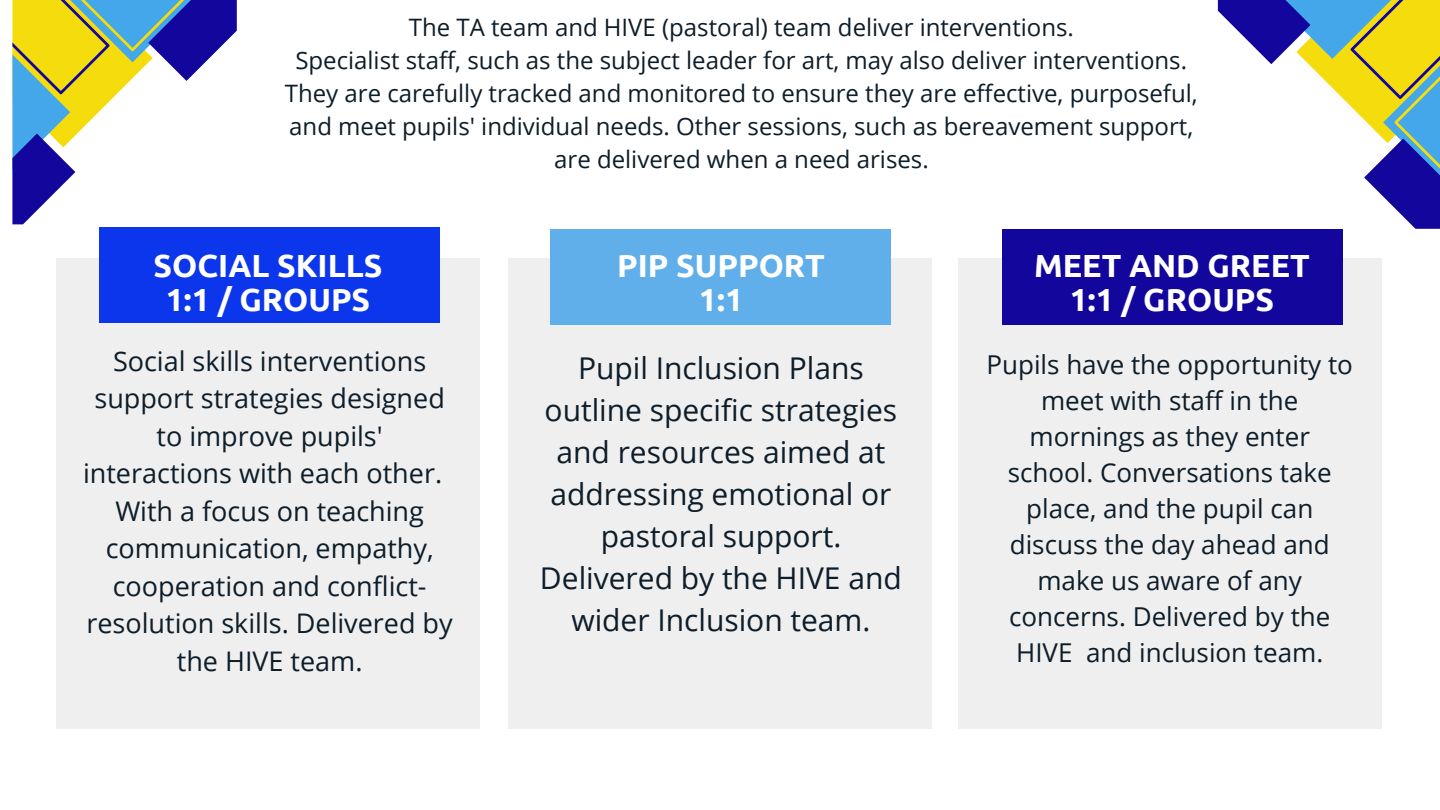
<style>
.page{position:relative;width:1440px;height:810px;background:#fff}
.page>*{position:absolute;margin:0;border:0;box-sizing:border-box;transform-origin:0 0}
.t1{font:700 32px/34.5px "Ubuntu";color:#fff;text-align:center}
.t2{font:30px/42px "Open Sans";color:#0d1d29;text-align:center}
.t3{font:27px/37.5px "Open Sans";color:#0d1d29;text-align:center}
.t4{font:26px/36px "Open Sans";color:#0d1d29;text-align:center}
.t5{font:24px/33px "Open Sans";color:#0d1d29;text-align:center}
</style>
<div class="page">
<div style="left:56px;top:259px;width:424px;height:470px;background:#efefef"></div>
<div style="left:99px;top:227px;width:341px;height:96px;background:#0c36eb"></div>
<div style="left:508px;top:259px;width:424px;height:470px;background:#efefef"></div>
<div style="left:550px;top:229px;width:340px;height:96px;background:#61afea"></div>
<div style="left:958px;top:259px;width:424px;height:470px;background:#efefef"></div>
<div style="left:1002px;top:229px;width:340px;height:96px;background:#12069c"></div>
<svg style="left:1218px;top:0;width:222px;height:229px"></svg>
<svg style="left:13px;top:0;width:224px;height:224px"></svg>
<h1 class="t5" style="left:409px;top:10px;width:667px">The TA team and HIVE (pastoral) team deliver interventions.</h1>
<h1 class="t5" style="left:295px;top:43px;width:893px">Specialist staff, such as the subject leader for art, may also deliver interventions.</h1>
<h3 class="t5" style="left:285px;top:76px;width:914px">They are carefully tracked and monitored to ensure they are effective, purposeful, and meet pupils' individual needs. Other sessions, such as bereavement support, are delivered when a need arises.</h3>
<p class="t1" style="left:154px;top:248px;width:230px">SOCIAL SKILLS<br>1:1 / GROUPS</p>
<p class="t1" style="left:617px;top:248px;width:209px">PIP SUPPORT<br>1:1</p>
<p class="t1" style="left:1034px;top:248px;width:277px">MEET AND GREET<br>1:1 / GROUPS</p>
<p class="t3" style="left:83px;top:341px;width:371px">Social skills interventions support strategies designed to improve pupils' interactions with each other.<br>With a focus on teaching communication, empathy, cooperation and conflict&shy;resolution skills. Delivered by the HIVE team.</p>
<p class="t2" style="left:540px;top:346px;width:363px">Pupil Inclusion Plans outline specific strategies and resources aimed at addressing emotional or pastoral support.<br>Delivered by the HIVE and wider Inclusion team.</p>
<h1 class="t4" style="left:987px;top:346px;width:368px">Pupils have the opportunity to meet with staff in the mornings as they enter school. Conversations take place, and the pupil can discuss the day ahead and make us aware of any concerns. Delivered by the<br>HIVE and inclusion team.</h1>
</div>
